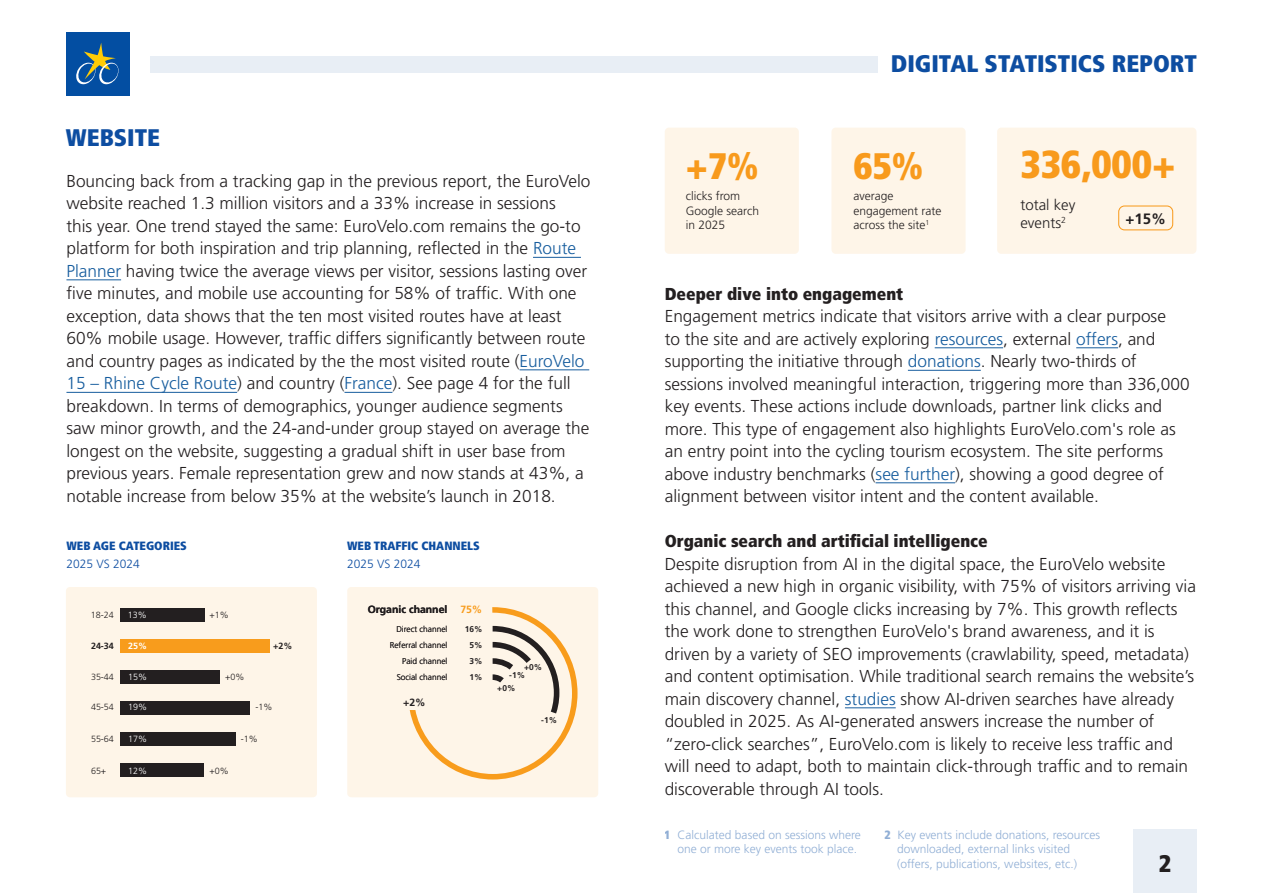
<style>
.page{position:relative;width:1263px;height:893px;background:#fff}
.page>*{position:absolute;margin:0;border:0;box-sizing:border-box;transform-origin:0 0}
.t1{font:900 condensed 39px "Frutiger LT Std";color:#f89a1c}
.t2{font:900 condensed 36.9px "Frutiger LT Std";color:#f89a1c}
.t3{font:900 condensed 24px "Frutiger LT Std";color:#0d4da1}
.t4{font:900 condensed 24px "Frutiger LT Std";color:#231f20}
.t5{font:300 17.25px/22.5px "Frutiger LT Std";color:#231f20}
.t6{font:900 condensed 17.25px "Frutiger LT Std";color:#231f20}
.t7{font:300 15px/18px "Frutiger LT Std";color:#231f20}
.t8{font:700 15px "Frutiger LT Std";color:#231f20}
.t9{font:300 12px/14.4px "Frutiger LT Std";color:#6c94c7;text-align:right}
.t10{font:300 12px/14.4px "Frutiger LT Std";color:#231f20}
.t11{font:900 condensed 12px "Frutiger LT Std";color:#0d4da1}
.t12{font:300 12px "Frutiger LT Std";color:#0d4da1}
.t13{font:700 10.5px "Frutiger LT Std";color:#231f20}
.t14{font:300 9px "Frutiger LT Std";color:#231f20}
.t15{font:300 9px "Frutiger LT Std";color:#fff}
.t16{font:700 9px "Frutiger LT Std";color:#231f20}
.t17{font:700 9px "Frutiger LT Std";color:#fff}
.t18{font:300 8.4px "Frutiger LT Std";color:#231f20}
.t19{font:700 8.4px/13.4px "Frutiger LT Std";color:#231f20}
.s1{color:#175d9e}
.s2{color:#f89c1c}
.s3{font-weight:900;font-stretch:condensed}
</style>
<div class="page">
<hr style="left:935px;top:347px;width:68px;height:1px;background:#175d9e">
<hr style="left:1076px;top:347px;width:42px;height:1px;background:#175d9e">
<hr style="left:908px;top:370px;width:73px;height:1px;background:#175d9e">
<hr style="left:876px;top:482px;width:79px;height:1px;background:#175d9e">
<hr style="left:845px;top:707px;width:51px;height:1px;background:#175d9e">
<hr style="left:533px;top:257px;width:48px;height:1px;background:#175d9e">
<hr style="left:66px;top:279px;width:55px;height:1px;background:#175d9e">
<hr style="left:520px;top:369px;width:69px;height:1px;background:#175d9e">
<hr style="left:66px;top:392px;width:171px;height:1px;background:#175d9e">
<hr style="left:344px;top:392px;width:48px;height:1px;background:#175d9e">
<div style="left:66px;top:587px;width:251px;height:210px;background:#fef5e8;border-radius:4px"></div>
<div style="left:347px;top:587px;width:251px;height:210px;background:#fef5e8;border-radius:4px"></div>
<div style="left:120px;top:608px;width:85px;height:14px;background:#231f20"></div>
<div style="left:120px;top:639px;width:150px;height:14px;background:#f89c1c"></div>
<div style="left:120px;top:670px;width:100px;height:14px;background:#231f20"></div>
<div style="left:120px;top:701px;width:130px;height:14px;background:#231f20"></div>
<div style="left:120px;top:732px;width:116px;height:14px;background:#231f20"></div>
<div style="left:120px;top:763px;width:83px;height:14px;background:#231f20"></div>
<svg style="left:409px;top:607px;width:169px;height:173px"></svg>
<div style="left:665px;top:128px;width:134px;height:126px;background:#fef5e8;border-radius:4px"></div>
<div style="left:997px;top:128px;width:199px;height:126px;background:#fef5e8;border-radius:4px"></div>
<div style="left:831px;top:128px;width:135px;height:126px;background:#fef5e8;border-radius:4px"></div>
<div style="left:1118px;top:205px;width:55px;height:25px;border:1px solid #f89a1c;border-radius:6px"></div>
<div style="left:66px;top:32px;width:64px;height:64px;background:#034ea2"></div>
<svg style="left:76px;top:43px;width:43px;height:42px"></svg>
<div style="left:150px;top:56px;width:728px;height:16px;background:#e8eef5"></div>
<div style="left:1133px;top:830px;width:64px;height:63px;background:#e8eef5"></div>
<p class="t3" style="left:66px;top:123px;width:96px">WEBSITE</p>
<p class="t5" style="left:66px;top:170px;width:526px">Bouncing back from a tracking gap in the previous report, the EuroVelo website reached 1.3 million visitors and a 33% increase in sessions<br>this year. One trend stayed the same: EuroVelo.com remains the go-to platform for both inspiration and trip planning, reflected in the <span class="s1">Route Planner</span> having twice the average views per visitor, sessions lasting over five minutes, and mobile use accounting for 58% of traffic. With one exception, data shows that the ten most visited routes have at least 60% mobile usage. However, traffic differs significantly between route and country pages as indicated by the the most visited route (<span class="s1">EuroVelo 15 – Rhine Cycle Route</span>) and country (<span class="s1">France</span>). See page 4 for the full breakdown. In terms of demographics, younger audience segments saw minor growth, and the 24-and-under group stayed on average the longest on the website, suggesting a gradual shift in user base from previous years. Female representation grew and now stands at 43%, a notable increase from below 35% at the website’s launch in 2018.</p>
<p class="t11" style="left:66px;top:538px;width:122px">WEB AGE CATEGORIES</p>
<p class="t12" style="left:66px;top:557px;width:75px">2025 VS 2024</p>
<p class="t11" style="left:347px;top:538px;width:134px">WEB TRAFFIC CHANNELS</p>
<p class="t12" style="left:347px;top:557px;width:75px">2025 VS 2024</p>
<p class="t14" style="left:91px;top:609px;width:24px">18-24</p>
<p class="t14" style="left:209px;top:609px;width:21px">+1%</p>
<p class="t16" style="left:91px;top:641px;width:24px">24-34</p>
<p class="t16" style="left:273px;top:641px;width:21px">+2%</p>
<p class="t14" style="left:91px;top:672px;width:24px">35-44</p>
<p class="t14" style="left:225px;top:672px;width:21px">+0%</p>
<p class="t14" style="left:91px;top:702px;width:24px">45-54</p>
<p class="t14" style="left:256px;top:702px;width:18px">-1%</p>
<p class="t14" style="left:91px;top:733px;width:24px">55-64</p>
<p class="t14" style="left:241px;top:733px;width:18px">-1%</p>
<p class="t14" style="left:91px;top:766px;width:17px">65+</p>
<p class="t15" style="left:128px;top:609px;width:20px">13%</p>
<p class="t17" style="left:128px;top:641px;width:20px">25%</p>
<p class="t15" style="left:128px;top:672px;width:20px">15%</p>
<p class="t15" style="left:128px;top:702px;width:20px">19%</p>
<p class="t15" style="left:128px;top:733px;width:20px">17%</p>
<p class="t15" style="left:128px;top:766px;width:20px">12%</p>
<p class="t14" style="left:209px;top:766px;width:21px">+0%</p>
<p class="t13" style="left:368px;top:604px;width:116px">Organic channel <span class="s2">75%</span></p>
<p class="t18" style="left:390px;top:641px;width:59px">Referral channel</p>
<p class="t19" style="left:469px;top:639px;width:15px">5%</p>
<p class="t18" style="left:396px;top:624px;width:53px">Direct channel</p>
<p class="t19" style="left:465px;top:622px;width:19px">16%</p>
<p class="t18" style="left:402px;top:657px;width:47px">Paid channel</p>
<p class="t19" style="left:469px;top:655px;width:15px">3%</p>
<p class="t18" style="left:397px;top:672px;width:52px">Social channel</p>
<p class="t19" style="left:469px;top:670px;width:15px">1%</p>
<p class="t13" style="left:403px;top:696px;width:24px">+2%</p>
<p class="t19" style="left:524px;top:660px;width:20px">+0%</p>
<p class="t19" style="left:497px;top:668px;width:29px;text-indent:12px">-1% +0%</p>
<p class="t19" style="left:541px;top:713px;width:17px">-1%</p>
<p class="t3" style="left:891px;top:49px;width:308px">DIGITAL STATISTICS REPORT</p>
<p class="t2" style="left:686px;top:144px;width:74px">+7%</p>
<p class="t2" style="left:853px;top:144px;width:71px">65%</p>
<p class="t10" style="left:686px;top:189px;width:75px">clicks from<br>Google search in 2025</p>
<p class="t10" style="left:853px;top:189px;width:90px">average engagement rate across the site<sup>1</sup></p>
<p class="t1" style="left:1020px;top:140px;width:157px">336,000+</p>
<p class="t8" style="left:1125px;top:210px;width:42px">+15%</p>
<p class="t7" style="left:1020px;top:196px;width:56px">total key events<sup>2</sup></p>
<p class="t6" style="left:665px;top:283px;width:240px">Deeper dive into engagement</p>
<p class="t5" style="left:665px;top:305px;width:526px">Engagement metrics indicate that visitors arrive with a clear purpose<br>to the site and are actively exploring <span class="s1">resources</span>, external <span class="s1">offers</span>, and supporting the initiative through <span class="s1">donations</span>. Nearly two-thirds of sessions involved meaningful interaction, triggering more than 336,000 key events. These actions include downloads, partner link clicks and more. This type of engagement also highlights EuroVelo.com's role as an entry point into the cycling tourism ecosystem. The site performs above industry benchmarks (<span class="s1">see further</span>), showing a good degree of alignment between visitor intent and the content available.</p>
<p class="t6" style="left:665px;top:531px;width:325px">Organic search and artificial intelligence</p>
<p class="t5" style="left:665px;top:553px;width:533px">Despite disruption from AI in the digital space, the EuroVelo website achieved a new high in organic visibility, with 75% of visitors arriving via this channel, and Google clicks increasing by 7%. This growth reflects the work done to strengthen EuroVelo's brand awareness, and it is driven by a variety of SEO improvements (crawlability, speed, metadata) and content optimisation. While traditional search remains the website’s main discovery channel, <span class="s1">studies</span> show AI-driven searches have already doubled in 2025. As AI-generated answers increase the number of “zero-click searches”, EuroVelo.com is likely to receive less traffic and will need to adapt, both to maintain click-through traffic and to remain discoverable through AI tools.</p>
<p class="t9" style="left:665px;top:828px;width:198px"><span class="s3">1</span> Calculated based on sessions where one or more key events took place.</p>
<p class="t9" style="left:897px;top:828px;width:205px;text-align:left;text-indent:-13px"><span class="s3">2</span> Key events include donations, resources downloaded, external links visited (offers, publications, websites, etc.)</p>
<p class="t4" style="left:1159px;top:849px;width:14px">2</p>
</div>
